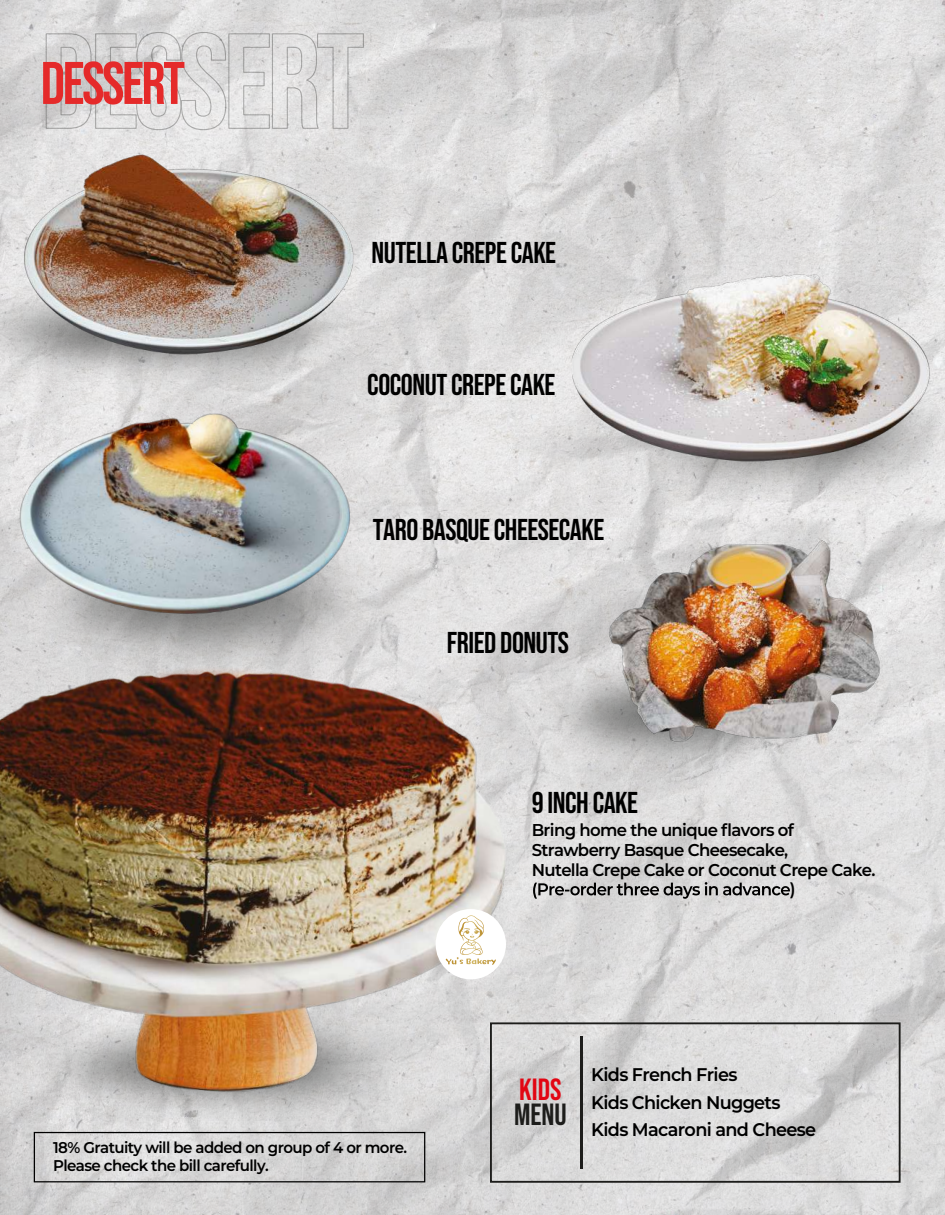
<style>
.page{position:relative;width:945px;height:1215px;background:#fff}
.page>*{position:absolute;margin:0;border:0;box-sizing:border-box;transform-origin:0 0}
.t1{font:60px "Bebas Neue";letter-spacing:-.04em;color:#e52a2a}
.t2{font:30.45px "Bebas Neue";color:#e20613}
.t3{font:30.45px "Bebas Neue";color:#1d1d1b}
.t4{font:30px "Bebas Neue";letter-spacing:-.015em;color:#000}
.t5{font:600 18.3px/27.3px "Montserrat";letter-spacing:-.04em;color:#000}
.t6{font:600 17.1px "Montserrat";letter-spacing:-.04em;color:#000}
.t7{font:600 15.6px/18px "Montserrat";letter-spacing:-.04em;color:#000}
</style>
<div class="page">
<img style="left:0;top:0;width:945px;height:1215px">
<img style="left:0;top:282px;width:372px;height:99px">
<img style="left:20px;top:150px;width:361px;height:213px">
<img style="left:24px;top:527px;width:356px;height:114px">
<img style="left:622px;top:477px;width:323px;height:24px">
<img style="left:546px;top:233px;width:399px;height:244px">
<img style="left:542px;top:753px;width:258px;height:15px">
<img style="left:532px;top:528px;width:400px;height:225px">
<svg style="left:533px;top:882px;width:257px;height:17px;background:#9f9f9f"></svg>
<svg style="left:45px;top:31px;width:320px;height:100px;background:#d6d5d5"></svg>
<img style="left:19px;top:1095px;width:395px;height:25px">
<img style="left:0;top:641px;width:513px;height:454px">
<div style="left:34px;top:1132px;width:391px;height:50px;border:1px solid #000"></div>
<div style="left:490px;top:1022px;width:411px;height:161px;border:2px solid #1d1d1b"></div>
<hr style="left:580px;top:1036px;width:2px;height:133px;background:#1d1d1b">
<svg style="left:436px;top:909px;width:70px;height:70px"></svg>
<img style="left:8px;top:402px;width:356px;height:225px">
<h1 class="t1" style="left:41px;top:49px;width:146px">DESSERT</h1>
<h3 class="t4" style="left:372px;top:236px;width:186px">NUTELLA CREPECAKE</h3>
<h3 class="t4" style="left:367px;top:367px;width:190px">COCONUTCREPECAKE</h3>
<h3 class="t4" style="left:373px;top:513px;width:233px">TARO BASQUE CHEESECAKE</h3>
<h3 class="t4" style="left:447px;top:625px;width:124px">FRIED DONUTS</h3>
<h3 class="t4" style="left:532px;top:785px;width:108px">9 INCH CAKE</h3>
<p class="t6" style="left:532px;top:818px;width:264px">Bring home the unique flavors of</p>
<p class="t6" style="left:532px;top:838px;width:258px">Strawberry Basque Cheesecake,</p>
<p class="t6" style="left:532px;top:857px;width:345px">Nutella Crepe Cake or Coconut Crepe Cake.</p>
<p class="t6" style="left:790px;top:877px;width:7px">)</p>
<h2 class="t2" style="left:519px;top:1072px;width:44px">KIDS</h2>
<h2 class="t3" style="left:514px;top:1098px;width:54px">MENU</h2>
<p class="t5" style="left:591px;top:1060px;width:226px">Kids French Fries<br>Kids Chicken Nuggets<br>Kids Macaroni and Cheese</p>
<p class="t7" style="left:53px;top:1138px;width:356px">18% Gratuity will be added on group of 4 or more.<br>Please check the bill carefully.</p>
</div>
